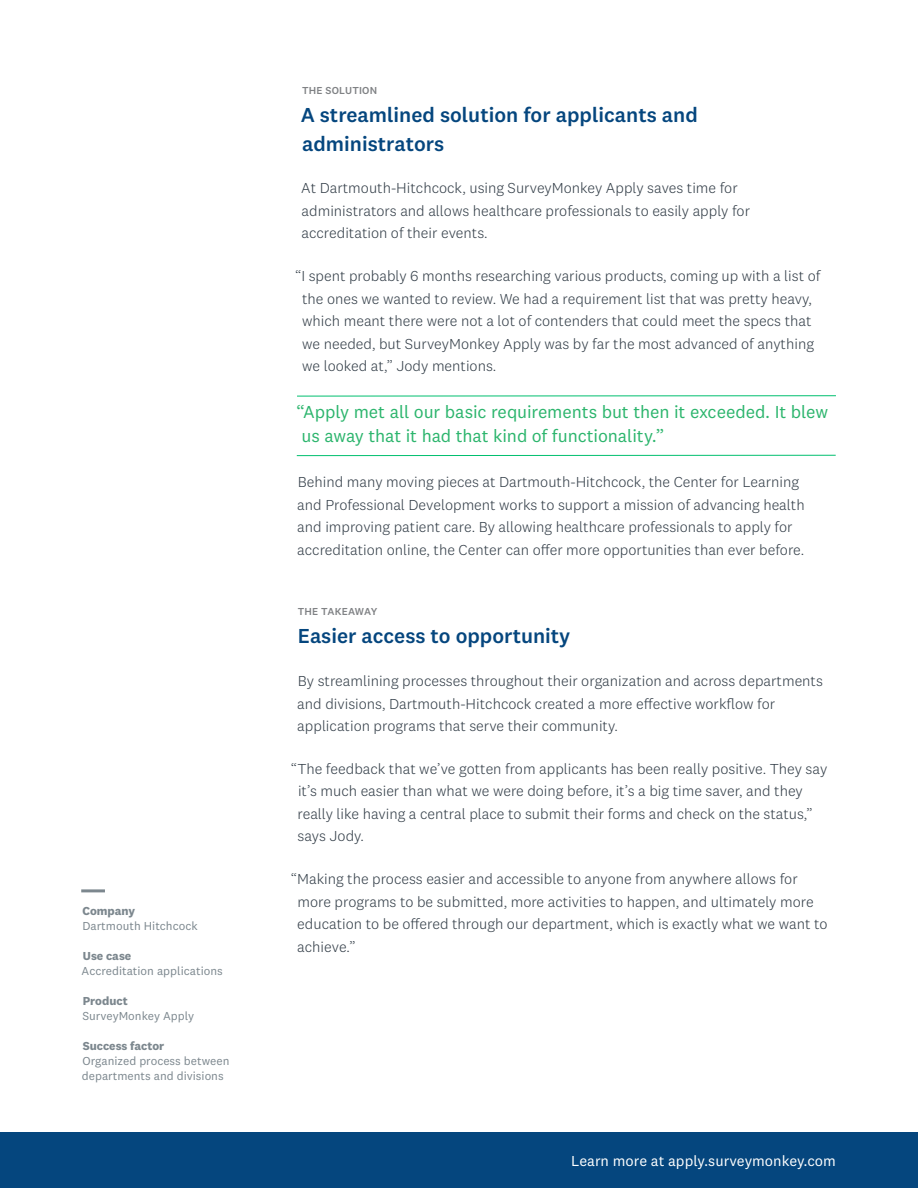
<style>
.page{position:relative;width:918px;height:1188px;background:#fff}
.page>*{position:absolute;margin:0;border:0;box-sizing:border-box;transform-origin:0 0}
.Paragraph_Style_1{font:500 21px/28.5px "National 2";color:#05467e}
.Paragraph_Style_1-2{font:18px/24px "National 2";letter-spacing:-.005em;color:#2cb56d}
.Paragraph_Style_1-3{font:300 15px/22.5px "National 2";color:#333e48}
.Paragraph_Style_1-4{font:15px "National 2";color:#fff}
.t1{font:12px/15px "National 2";color:#7c878e}
.t2{font:700 12px "National 2";color:#7c878e}
.Paragraph_Style_1-5{font:500 10.5px "National 2";letter-spacing:.02em;color:#808285}
</style>
<div class="page">
<hr style="left:81px;top:889px;width:24px;height:3px;background:#7c878e">
<hr style="left:297px;top:395px;width:539px;height:1px;background:#00bf6f">
<hr style="left:297px;top:455px;width:539px;height:1px;background:#00bf6f">
<div style="left:0;top:1133px;width:918px;height:55px;background:#05467e"></div>
<p class="t2" style="left:82px;top:903px;width:54px">Company</p>
<p class="t1" style="left:83px;top:918px;width:117px">Dartmouth Hitchcock</p>
<p class="t2" style="left:83px;top:948px;width:50px">Use case</p>
<p class="t1" style="left:82px;top:963px;width:143px">Accreditation applications</p>
<p class="t2" style="left:83px;top:993px;width:46px">Product</p>
<p class="t1" style="left:82px;top:1008px;width:113px">SurveyMonkey Apply</p>
<p class="t2" style="left:83px;top:1038px;width:83px">Success factor</p>
<p class="t1" style="left:82px;top:1053px;width:149px">Organized process between departments and divisions</p>
<p class="Paragraph_Style_1-5" style="left:302px;top:84px;width:77px">THE SOLUTION</p>
<p class="Paragraph_Style_1" style="left:301px;top:100px;width:399px">A streamlined solution for applicants and administrators</p>
<p class="Paragraph_Style_1-3" style="left:301px;top:177px;width:450px">At Dartmouth-Hitchcock, using SurveyMonkey Apply saves time for administrators and allows healthcare professionals to easily apply for accreditation of their events.</p>
<p class="Paragraph_Style_1-3" style="left:302px;top:265px;width:520px;text-indent:-7px">“I spent probably 6 months researching various products, coming up with a list of the ones we wanted to review. We had a requirement list that was pretty heavy, which meant there were not a lot of contenders that could meet the specs that we needed, but SurveyMonkey Apply was by far the most advanced of anything we looked at,” Jody mentions.</p>
<p class="Paragraph_Style_1-2" style="left:302px;top:400px;width:528px;text-indent:-5px">“Apply met all our basic requirements but then it exceeded. It blew us away that it had that kind of functionality.”</p>
<p class="Paragraph_Style_1-3" style="left:297px;top:471px;width:509px">Behind many moving pieces at Dartmouth-Hitchcock, the Center for Learning and Professional Development works to support a mission of advancing health and improving patient care. By allowing healthcare professionals to apply for accreditation online, the Center can offer more opportunities than ever before.</p>
<p class="Paragraph_Style_1-5" style="left:298px;top:605px;width:81px">THE TAKEAWAY</p>
<p class="Paragraph_Style_1" style="left:298px;top:622px;width:274px">Easier access to opportunity</p>
<p class="Paragraph_Style_1-3" style="left:297px;top:670px;width:527px">By streamlining processes throughout their organization and across departments and divisions, Dartmouth-Hitchcock created a more effective workflow for application programs that serve their community.</p>
<p class="Paragraph_Style_1-3" style="left:297px;top:757px;width:531px;text-indent:-7px">“The feedback that we’ve gotten from applicants has been really positive. They say it’s much easier than what we were doing before, it’s a big time saver, and they really like having a central place to submit their forms and check on the status,” says Jody.</p>
<p class="Paragraph_Style_1-3" style="left:297px;top:868px;width:532px;text-indent:-6px">“Making the process easier and accessible to anyone from anywhere allows for more programs to be submitted, more activities to happen, and ultimately more education to be offered through our department, which is exactly what we want to achieve.”</p>
<p class="Paragraph_Style_1-4" style="left:571px;top:1152px;width:266px">Learn more at apply.surveymonkey.com</p>
</div>
